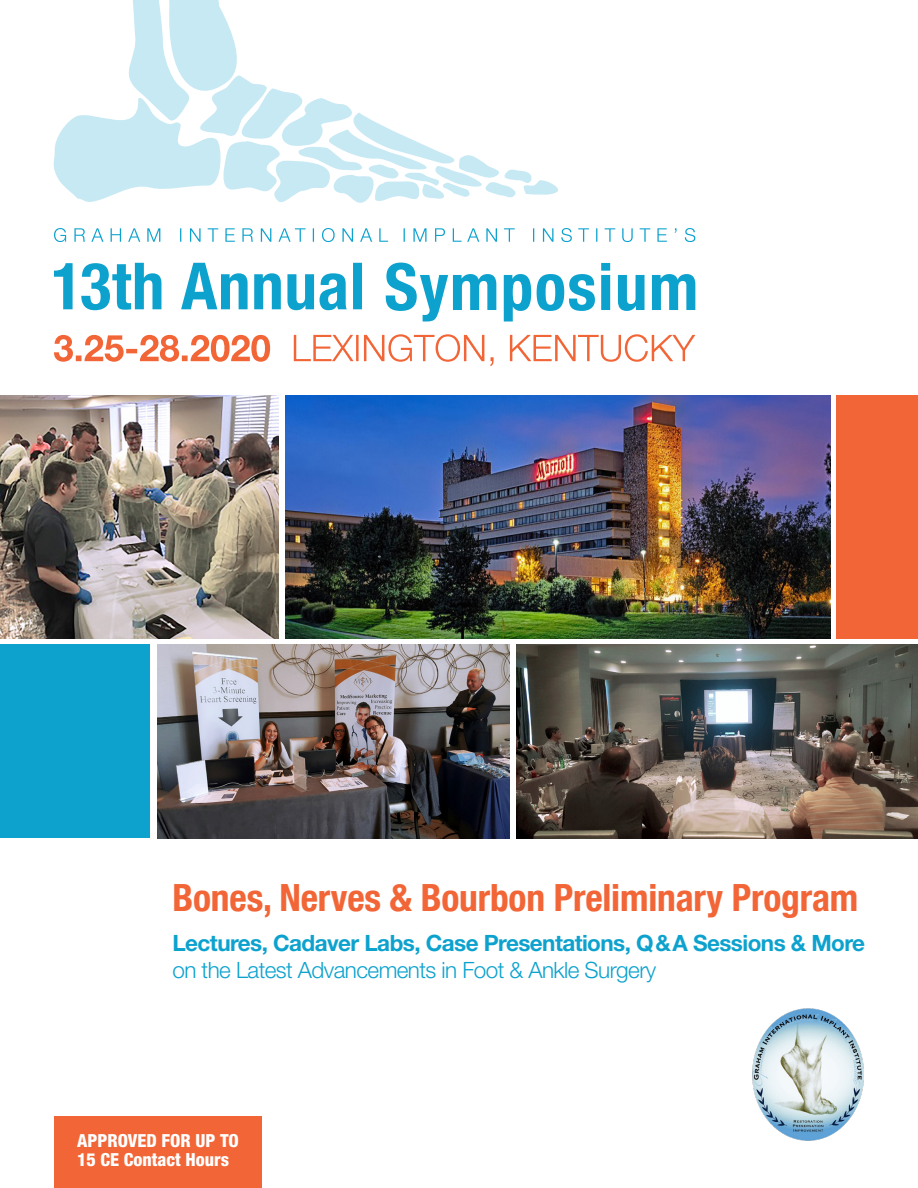
<style>
.page{position:relative;width:918px;height:1188px;background:#fff}
.page>*{position:absolute;margin:0;border:0;box-sizing:border-box;transform-origin:0 0}
.t1{font:700 condensed 37.5px "Helvetica Neue LT Com";letter-spacing:-.005em;color:#f26536}
.t2{font:700 22.5px/27px "Helvetica Neue LT Std";letter-spacing:-.025em;color:#0da2ce}
.t3{font:800 condensed 18px "Helvetica Neue LT Std";color:#fff}
.s1{font-weight:300}
</style>
<div class="page">
<img style="left:752px;top:1008px;width:112px;height:133px">
<img style="left:0;top:395px;width:279px;height:244px">
<img style="left:157px;top:645px;width:353px;height:193px">
<img style="left:516px;top:645px;width:402px;height:193px">
<div style="left:0;top:645px;width:150px;height:193px;background:#0da2ce"></div>
<div style="left:836px;top:395px;width:82px;height:244px;background:#f26536"></div>
<img style="left:285px;top:395px;width:545px;height:244px">
<div style="left:54px;top:1116px;width:208px;height:72px;background:#f26536"></div>
<svg style="left:53px;top:0;width:505px;height:203px"></svg>
<svg style="left:54px;top:334px;width:641px;height:32px"></svg>
<svg style="left:404px;top:228px;width:291px;height:14px"></svg>
<svg style="left:54px;top:228px;width:334px;height:14px"></svg>
<svg style="left:386px;top:263px;width:309px;height:59px"></svg>
<svg style="left:54px;top:263px;width:308px;height:47px"></svg>
<p class="t1" style="left:172px;top:875px;width:687px">Bones, Nerves &amp; Bourbon Preliminary Program</p>
<p class="t2" style="left:172px;top:929px;width:694px">Lectures, Cadaver Labs, Case Presentations, Q&amp;A Sessions &amp; More <span class="s1">on the Latest Advancements in Foot &amp; Ankle Surgery</span></p>
<p class="t3" style="left:77px;top:1129px;width:163px">APPROVED FOR UP TO</p>
<p class="t3" style="left:77px;top:1149px;width:154px">15 CE Contact Hours</p>
</div>
